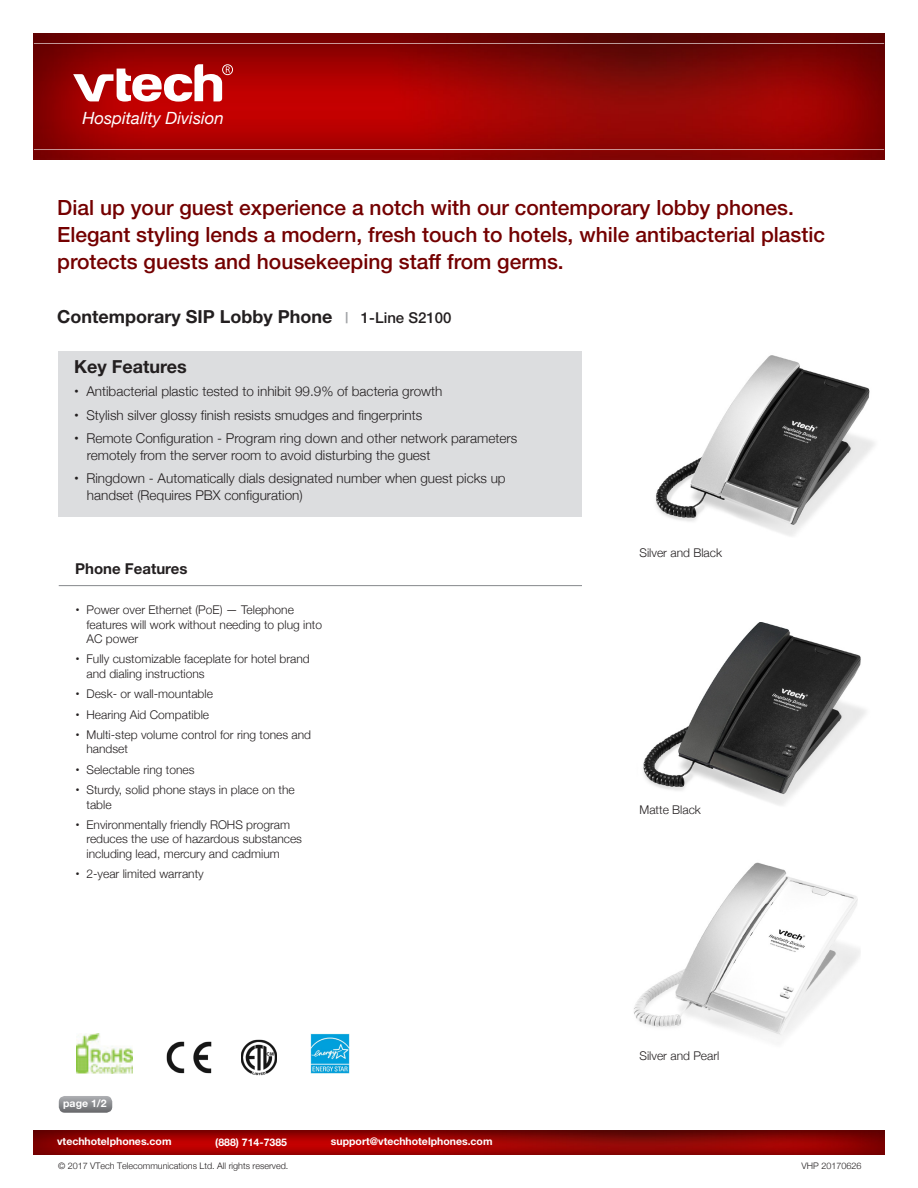
<style>
.page{position:relative;width:918px;height:1188px;background:#fff}
.page>*{position:absolute;margin:0;border:0;box-sizing:border-box;transform-origin:0 0}
.t1{font:500 21px/27px "Helvetica Neue";color:#740000}
.t2{font:700 18px "Helvetica Neue";color:#231f20}
.t3{font:italic 16.8px "Helvetica Neue";color:#fff}
.t4{font:700 15px "Helvetica Neue";color:#231f20}
.t5{font:300 13.5px/17.1px "Helvetica Neue";color:#231f20}
.t6{font:300 12px/14.4px "Helvetica Neue";color:#231f20}
.disclaimer{font:700 10.5px "Helvetica Neue";color:#fff}
.disclaimer-2{font:300 9px "Helvetica Neue";color:#231f20}
.s1{font-weight:500;font-size:15px;color:#a1a3a6}
.s2{font-weight:500;font-size:15px}
.s3{font-weight:400}
</style>
<div class="page">
<img style="left:655px;top:355px;width:220px;height:181px">
<img style="left:643px;top:622px;width:223px;height:183px">
<img style="left:634px;top:862px;width:226px;height:174px">
<div style="left:59px;top:351px;width:523px;height:166px;background:#dcdddf"></div>
<hr style="left:59px;top:585px;width:523px;height:1px;background:#939598">
<svg style="left:59px;top:1096px;width:53px;height:17px"></svg>
<img style="left:77px;top:1034px;width:56px;height:40px">
<img style="left:34px;top:33px;width:850px;height:127px">
<svg style="left:73px;top:64px;width:160px;height:38px"></svg>
<hr style="left:33px;top:148px;width:852px;height:3px;background:#fff;opacity:.3">
<hr style="left:33px;top:42px;width:852px;height:3px;background:#fff;opacity:.3">
<img style="left:34px;top:1130px;width:850px;height:24px">
<img style="left:241px;top:1039px;width:36px;height:36px">
<img style="left:166px;top:1041px;width:46px;height:33px">
<img style="left:310px;top:1034px;width:39px;height:40px">
<h3 class="t3" style="left:82px;top:106px;width:143px">Hospitality Division</h3>
<p class="t1" style="left:57px;top:194px;width:769px">Dial up your guest experience a notch with our contemporary lobby phones.<br>Elegant styling lends a modern, fresh touch to hotels, while antibacterial plastic protects guests and housekeeping staff from germs.</p>
<p class="t2" style="left:57px;top:305px;width:396px">Contemporary SIP Lobby Phone <span class="s1">|</span> <span class="s2">1-Line S2100</span></p>
<p class="t2" style="left:74px;top:356px;width:114px">Key Features</p>
<p class="t5" style="left:74px;top:382px;width:370px"><span class="s3">•</span> Antibacterial plastic tested to inhibit 99.9% of bacteria growth</p>
<p class="t5" style="left:74px;top:405px;width:350px"><span class="s3">•</span> Stylish silver glossy finish resists smudges and fingerprints</p>
<p class="t5" style="left:87px;top:428px;width:432px;text-indent:-13px"><span class="s3">•</span> Remote Configuration - Program ring down and other network parameters remotely from the server room to avoid disturbing the guest</p>
<p class="t5" style="left:87px;top:469px;width:420px;text-indent:-13px"><span class="s3">•</span> Ringdown - Automatically dials designated number when guest picks up handset (Requires PBX configuration)</p>
<p class="t4" style="left:75px;top:560px;width:114px">Phone Features</p>
<p class="t6" style="left:86px;top:602px;width:237px;text-indent:-11px"><span class="s3">•</span> Power over Ethernet (PoE) — Telephone features will work without needing to plug into<br>AC power</p>
<p class="t6" style="left:86px;top:651px;width:225px;text-indent:-11px"><span class="s3">•</span> Fully customizable faceplate for hotel brand and dialing instructions</p>
<p class="t6" style="left:76px;top:686px;width:139px"><span class="s3">•</span> Desk- or wall-mountable</p>
<p class="t6" style="left:76px;top:706px;width:135px"><span class="s3">•</span> Hearing Aid Compatible</p>
<p class="t6" style="left:86px;top:727px;width:226px;text-indent:-11px"><span class="s3">•</span> Multi-step volume control for ring tones and handset</p>
<p class="t6" style="left:76px;top:761px;width:120px"><span class="s3">•</span> Selectable ring tones</p>
<p class="t6" style="left:86px;top:782px;width:210px;text-indent:-11px"><span class="s3">•</span> Sturdy, solid phone stays in place on the table</p>
<p class="t6" style="left:86px;top:817px;width:217px;text-indent:-11px"><span class="s3">•</span> Environmentally friendly ROHS program reduces the use of hazardous substances including lead, mercury and cadmium</p>
<p class="t6" style="left:76px;top:866px;width:130px"><span class="s3">•</span> 2-year limited warranty</p>
<p class="disclaimer" style="left:63px;top:1097px;width:45px">page 1/2</p>
<p class="t6" style="left:640px;top:544px;width:84px">Silver and Black</p>
<p class="t6" style="left:640px;top:801px;width:63px">Matte Black</p>
<p class="t6" style="left:640px;top:1048px;width:81px">Silver and Pearl</p>
<p class="disclaimer" style="left:57px;top:1135px;width:116px">vtechhotelphones.com</p>
<p class="disclaimer" style="left:215px;top:1136px;width:73px">(888) 714-7385</p>
<p class="disclaimer" style="left:331px;top:1135px;width:163px">support@vtechhotelphones.com</p>
<p class="disclaimer-2" style="left:58px;top:1159px;width:232px">© 2017 VTech Telecommunications Ltd. All rights reserved.</p>
<p class="disclaimer-2" style="left:802px;top:1159px;width:61px">VHP 20170626</p>
</div>
